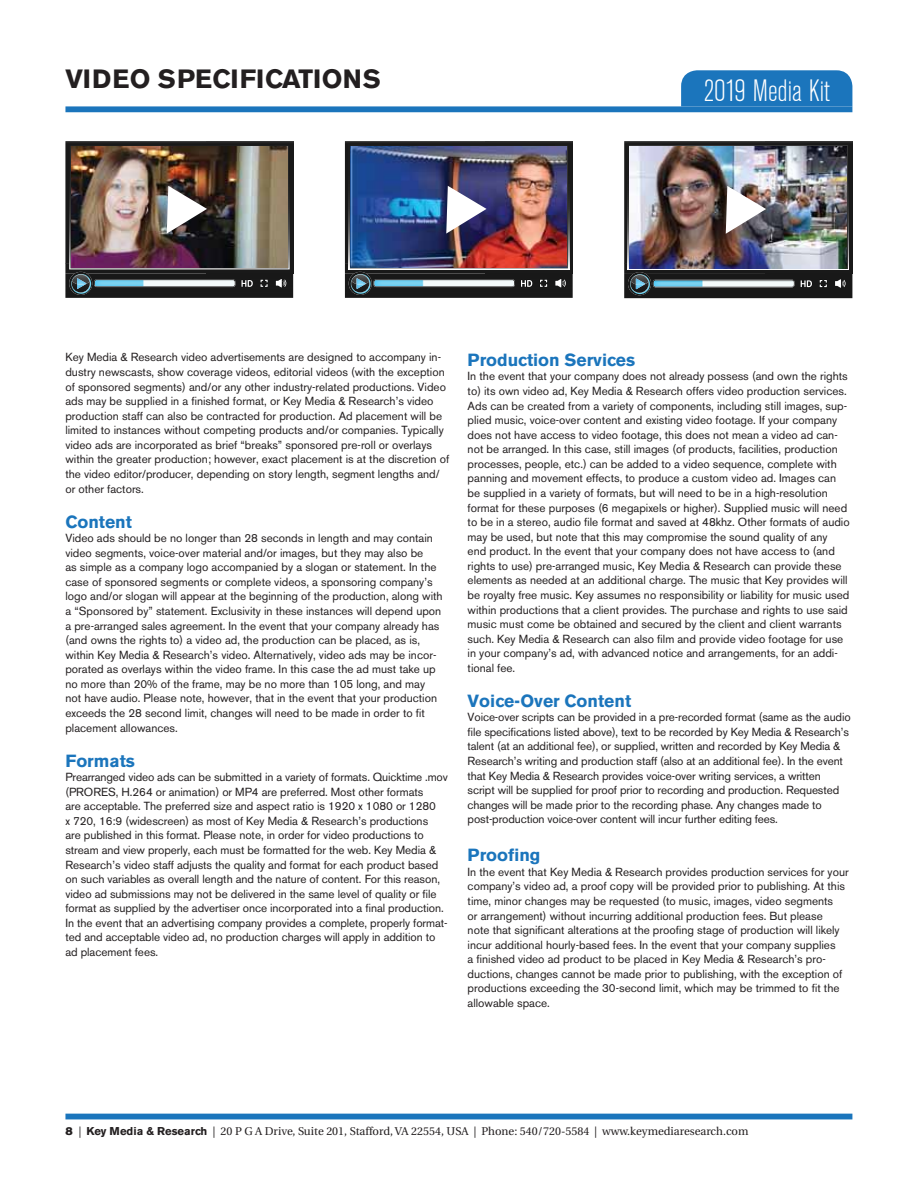
<style>
.page{position:relative;width:918px;height:1188px;background:#fff}
.page>*{position:absolute;margin:0;border:0;box-sizing:border-box;transform-origin:0 0}
.t1{font:300 condensed 30.6px "Akzidenz Grotesk BE";color:#fff}
.t2{font:700 26.25px "Akzidenz Grotesk BE";letter-spacing:.02em;color:#231f20}
.t3{font:700 17.55px "Akzidenz Grotesk BE";color:#1b75bc}
.t4{font:11.7px/14.5px "Akzidenz Grotesk BE";color:#231f20}
.t5{font:11.25px "Utopia";color:#231f20}
.s1{font-family:"Akzidenz Grotesk BE Super"}
.s2{font-family:"Akzidenz Grotesk BE";font-weight:700}
</style>
<div class="page">
<div style="left:65px;top:106px;width:787px;height:6px;background:#1b75bc"></div>
<div style="left:681px;top:70px;width:171px;height:36px;background:#1b75bc"></div>
<div style="left:65px;top:1114px;width:787px;height:5px;background:#1b75bc"></div>
<img style="left:65px;top:141px;width:228px;height:157px">
<img style="left:65px;top:145px;width:228px;height:150px">
<img style="left:345px;top:141px;width:228px;height:157px">
<img style="left:345px;top:146px;width:228px;height:149px">
<img style="left:624px;top:141px;width:228px;height:157px">
<svg style="left:628px;top:145px;width:221px;height:125px"></svg>
<svg style="left:629px;top:146px;width:219px;height:123px"></svg>
<svg style="left:624px;top:272px;width:228px;height:23px"></svg>
<img style="left:630px;top:146px;width:216px;height:122px">
<svg style="left:726px;top:186px;width:40px;height:48px"></svg>
<h2 class="t2" style="left:65px;top:70px;width:317px">VIDEO SPECIFICATIONS</h2>
<h1 class="t1" style="left:704px;top:79px;width:128px">2019 Media Kit</h1>
<p class="t4" style="left:65px;top:351px;width:385px">Key Media &amp; Research video advertisements are designed to accompany in&shy;dustry newscasts, show coverage videos, editorial videos (with the exception of sponsored segments) and/or any other industry-related productions. Video ads may be supplied in a finished format, or Key Media &amp; Research’s video production staff can also be contracted for production. Ad placement will be limited to instances without competing products and/or companies. Typically video ads are incorporated as brief “breaks” sponsored pre-roll or overlays within the greater production; however, exact placement is at the discretion of the video editor/producer, depending on story length, segment lengths and/ or other factors.</p>
<h3 class="t3" style="left:65px;top:515px;width:68px">Content</h3>
<p class="t4" style="left:65px;top:532px;width:379px">Video ads should be no longer than 28 seconds in length and may contain video segments, voice-over material and/or images, but they may also be<br>as simple as a company logo accompanied by a slogan or statement. In the case of sponsored segments or complete videos, a sponsoring company’s logo and/or slogan will appear at the beginning of the production, along with a “Sponsored by” statement. Exclusivity in these instances will depend upon a pre-arranged sales agreement. In the event that your company already has (and owns the rights to) a video ad, the production can be placed, as is, within Key Media &amp; Research’s video. Alternatively, video ads may be incor&shy;porated as overlays within the video frame. In this case the ad must take up no more than 20% of the frame, may be no more than 105 long, and may not have audio. Please note, however, that in the event that your production exceeds the 28 second limit, changes will need to be made in order to fit placement allowances.</p>
<h3 class="t3" style="left:65px;top:754px;width:71px">Formats</h3>
<p class="t4" style="left:65px;top:771px;width:384px">Prearranged video ads can be submitted in a variety of formats. Quicktime .mov (PRORES, H.264 or animation) or MP4 are preferred. Most other formats<br>are acceptable. The preferred size and aspect ratio is 1920 x 1080 or 1280<br>x 720, 16:9 (widescreen) as most of Key Media &amp; Research’s productions<br>are published in this format. Please note, in order for video productions to stream and view properly, each must be formatted for the web. Key Media &amp; Research’s video staff adjusts the quality and format for each product based on such variables as overall length and the nature of content. For this reason, video ad submissions may not be delivered in the same level of quality or file format as supplied by the advertiser once incorporated into a final production.<br>In the event that an advertising company provides a complete, properly format&shy;ted and acceptable video ad, no production charges will apply in addition to ad placement fees.</p>
<h3 class="t3" style="left:468px;top:353px;width:169px">Production Services</h3>
<p class="t4" style="left:468px;top:370px;width:384px">In the event that your company does not already possess (and own the rights to) its own video ad, Key Media &amp; Research offers video production services.<br>Ads can be created from a variety of components, including still images, sup&shy;plied music, voice-over content and existing video footage. If your company does not have access to video footage, this does not mean a video ad can&shy;not be arranged. In this case, still images (of products, facilities, production processes, people, etc.) can be added to a video sequence, complete with panning and movement effects, to produce a custom video ad. Images can be supplied in a variety of formats, but will need to be in a high-resolution format for these purposes (6 megapixels or higher). Supplied music will need to be in a stereo, audio file format and saved at 48khz. Other formats of audio may be used, but note that this may compromise the sound quality of any<br>end product. In the event that your company does not have access to (and rights to use) pre-arranged music, Key Media &amp; Research can provide these elements as needed at an additional charge. The music that Key provides will be royalty free music. Key assumes no responsibility or liability for music used within productions that a client provides. The purchase and rights to use said music must come be obtained and secured by the client and client warrants such. Key Media &amp; Research can also film and provide video footage for use in your company’s ad, with advanced notice and arrangements, for an addi&shy;tional fee.</p>
<h3 class="t3" style="left:468px;top:694px;width:165px">Voice-Over Content</h3>
<p class="t4" style="left:468px;top:711px;width:385px">Voice-over scripts can be provided in a pre-recorded format (same as the audio file specifications listed above), text to be recorded by Key Media &amp; Research’s talent (at an additional fee), or supplied, written and recorded by Key Media &amp; Research’s writing and production staff (also at an additional fee). In the event that Key Media &amp; Research provides voice-over writing services, a written script will be supplied for proof prior to recording and production. Requested changes will be made prior to the recording phase. Any changes made to post-production voice-over content will incur further editing fees.</p>
<h3 class="t3" style="left:468px;top:849px;width:74px">Proofing</h3>
<p class="t4" style="left:468px;top:866px;width:383px">In the event that Key Media &amp; Research provides production services for your company’s video ad, a proof copy will be provided prior to publishing. At this time, minor changes may be requested (to music, images, video segments<br>or arrangement) without incurring additional production fees. But please<br>note that significant alterations at the proofing stage of production will likely incur additional hourly-based fees. In the event that your company supplies<br>a finished video ad product to be placed in Key Media &amp; Research’s pro&shy;ductions, changes cannot be made prior to publishing, with the exception of productions exceeding the 30-second limit, which may be trimmed to fit the allowable space.</p>
<p class="t5" style="left:66px;top:1127px;width:685px"><span class="s1">8</span> | <span class="s2">Key Media &amp; Research</span> | 20 P G A Drive, Suite 201, Stafford, VA 22554, USA | Phone: 540/720-5584 | www.keymediaresearch.com</p>
</div>
